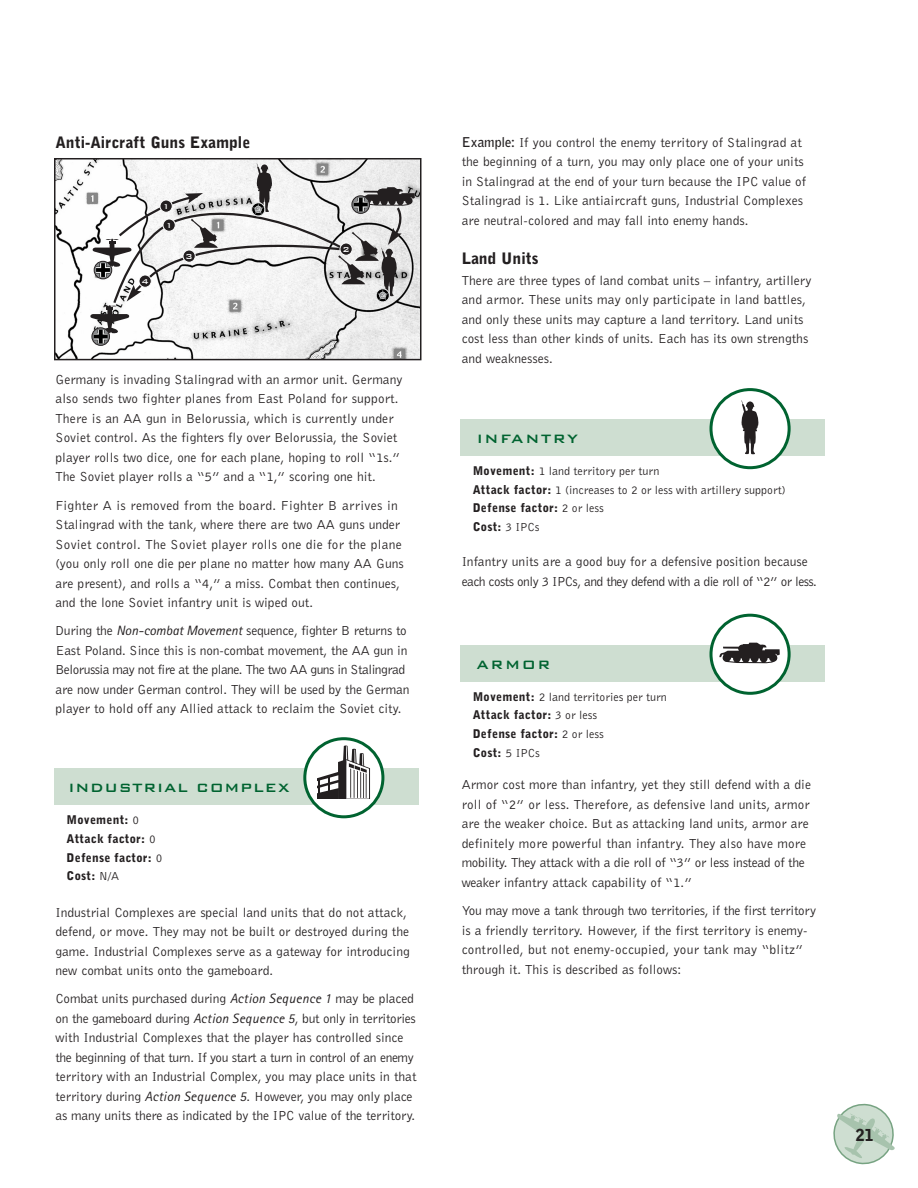
<style>
.page{position:relative;width:918px;height:1188px;background:#fff}
.page>*{position:absolute;margin:0;border:0;box-sizing:border-box;transform-origin:0 0}
.t1{font:900 16.5px "Bell Gothic BT";color:#231f20}
.t2{font:500 16.2px "Bank Gothic BT";letter-spacing:.1em;color:#006330}
.t3{font:500 16.05px "Bank Gothic BT";letter-spacing:.05em;color:#006330}
.t4{font:900 15.75px "Bell Gothic BT";color:#231f20}
.t5{font:13.5px/19.5px "Bell Gothic BT";color:#231f20}
.t6{font:12px/18.8px "Bell Gothic BT";color:#231f20}
.t7{font:900 12px/18.8px "Bell Gothic BT";letter-spacing:.02em;color:#231f20}
.t8{font:500 9.45px/19px "Bank Gothic BT";color:#fff;text-align:center}
.s1{font-family:"Rotis Sans Serif";font-style:italic}
.s2{font-weight:400}
.s3{font-weight:700}
.s4{font-weight:900}
</style>
<div class="page">
<svg style="left:833px;top:1103px;width:62px;height:62px"></svg>
<div style="left:460px;top:419px;width:365px;height:36px;background:#ceded1"></div>
<div style="left:710px;top:388px;width:81px;height:81px;background:#fff;border:3px solid #006330;border-radius:50%"></div>
<svg style="left:741px;top:400px;width:18px;height:55px"></svg>
<div style="left:460px;top:645px;width:365px;height:37px;background:#ceded1"></div>
<div style="left:710px;top:614px;width:81px;height:81px;background:#fff;border:3px solid #006330;border-radius:50%"></div>
<svg style="left:719px;top:643px;width:61px;height:20px"></svg>
<div style="left:54px;top:768px;width:364px;height:37px;background:#ceded1"></div>
<svg style="left:303px;top:737px;width:81px;height:81px"></svg>
<svg style="left:318px;top:745px;width:55px;height:54px"></svg>
<img style="left:57px;top:161px;width:362px;height:196px">
<svg style="left:92px;top:328px;width:18px;height:18px"></svg>
<svg style="left:90px;top:164px;width:325px;height:179px"></svg>
<div style="left:54px;top:158px;width:368px;height:202px;border:2px solid #231f20"></div>
<p class="t4" style="left:56px;top:137px;width:196px">Anti-Aircraft Guns Example</p>
<p class="t8" style="left:162px;top:196px;width:12px">1<br>1</p>
<p class="t8" style="left:141px;top:271px;width:9px">4</p>
<p class="t8" style="left:185px;top:246px;width:9px">3</p>
<p class="t8" style="left:342px;top:239px;width:9px">2</p>
<p class="t5" style="left:56px;top:371px;width:348px">Germany is invading Stalingrad with an armor unit. Germany also sends two fighter planes from East Poland for support.<br>There is an AA gun in Belorussia, which is currently under Soviet control. As the fighters fly over Belorussia, the Soviet player rolls two dice, one for each plane, hoping to roll “1s.” The Soviet player rolls a “5” and a “1,” scoring one hit.</p>
<p class="t5" style="left:56px;top:496px;width:350px">Fighter A is removed from the board. Fighter B arrives in Stalingrad with the tank, where there are two AA guns under Soviet control. The Soviet player rolls one die for the plane (you only roll one die per plane no matter how many AA Guns are present), and rolls a “4,” a miss. Combat then continues, and the lone Soviet infantry unit is wiped out.</p>
<p class="t5" style="left:56px;top:622px;width:356px">During the <span class="s1">Non-combat Movement</span> sequence, fighter B returns to East Poland. Since this is non-combat movement, the AA gun in Belorussia may not fire at the plane. The two AA guns in Stalingrad are now under German control. They will be used by the German player to hold off any Allied attack to reclaim the Soviet city.</p>
<p class="t3" style="left:68px;top:777px;width:222px">INDUSTRIAL COMPLEX</p>
<p class="t7" style="left:67px;top:811px;width:97px">Movement: <span class="s2">0<br></span>Attack factor: <span class="s2">0<br></span>Defense factor: <span class="s2">0<br></span>Cost: <span class="s2">N/A</span></p>
<p class="t5" style="left:56px;top:904px;width:356px">Industrial Complexes are special land units that do not attack, defend, or move. They may not be built or destroyed during the game. Industrial Complexes serve as a gateway for introducing new combat units onto the gameboard.</p>
<p class="t5" style="left:55px;top:990px;width:363px">Combat units purchased during <span class="s1">Action Sequence 1</span> may be placed on the gameboard during <span class="s1">Action Sequence 5</span>, but only in territories with Industrial Complexes that the player has controlled since the beginning of that turn. If you start a turn in control of an enemy territory with an Industrial Complex, you may place units in that territory during <span class="s1">Action Sequence 5</span>. However, you may only place as many units there as indicated by the IPC value of the territory.</p>
<p class="t5" style="left:462px;top:133px;width:346px"><span class="s3">Example:</span> If you control the enemy territory of Stalingrad at the beginning of a turn, you may only place one of your units in Stalingrad at the end of your turn because the IPC value of Stalingrad is 1. Like antiaircraft guns, Industrial Complexes are neutral-colored and may fall into enemy hands.</p>
<p class="t4" style="left:462px;top:252px;width:78px">Land Units</p>
<p class="t5" style="left:462px;top:271px;width:351px">There are three types of land combat units – infantry, artillery and armor. These units may only participate in land battles, and only these units may capture a land territory. Land units cost less than other kinds of units. Each has its own strengths and weaknesses.</p>
<p class="t2" style="left:477px;top:428px;width:103px">INFANTRY</p>
<p class="t6" style="left:473px;top:463px;width:315px"><span class="s4">Movement:</span> 1 land territory per turn<br><span class="s4">Attack factor:</span> 1 (increases to 2 or less with artillery support)<br><span class="s4">Defense factor:</span> 2 or less<br><span class="s4">Cost:</span> 3 IPCs</p>
<p class="t5" style="left:462px;top:553px;width:357px">Infantry units are a good buy for a defensive position because each costs only 3 IPCs, and they defend with a die roll of “2” or less.</p>
<p class="t2" style="left:476px;top:654px;width:76px">ARMOR</p>
<p class="t6" style="left:473px;top:688px;width:196px"><span class="s4">Movement:</span> 2 land territories per turn<br><span class="s4">Attack factor:</span> 3 or less<br><span class="s4">Defense factor:</span> 2 or less<br><span class="s4">Cost:</span> 5 IPCs</p>
<p class="t5" style="left:462px;top:776px;width:351px">Armor cost more than infantry, yet they still defend with a die roll of “2” or less. Therefore, as defensive land units, armor are the weaker choice. But as attacking land units, armor are definitely more powerful than infantry. They also have more mobility. They attack with a die roll of “3” or less instead of the weaker infantry attack capability of “1.”</p>
<p class="t5" style="left:462px;top:902px;width:356px">You may move a tank through two territories, if the first territory is a friendly territory. However, if the first territory is enemy&shy;controlled, but not enemy-occupied, your tank may “blitz” through it. This is described as follows:</p>
<p class="t1" style="left:855px;top:1129px;width:20px">21</p>
</div>
